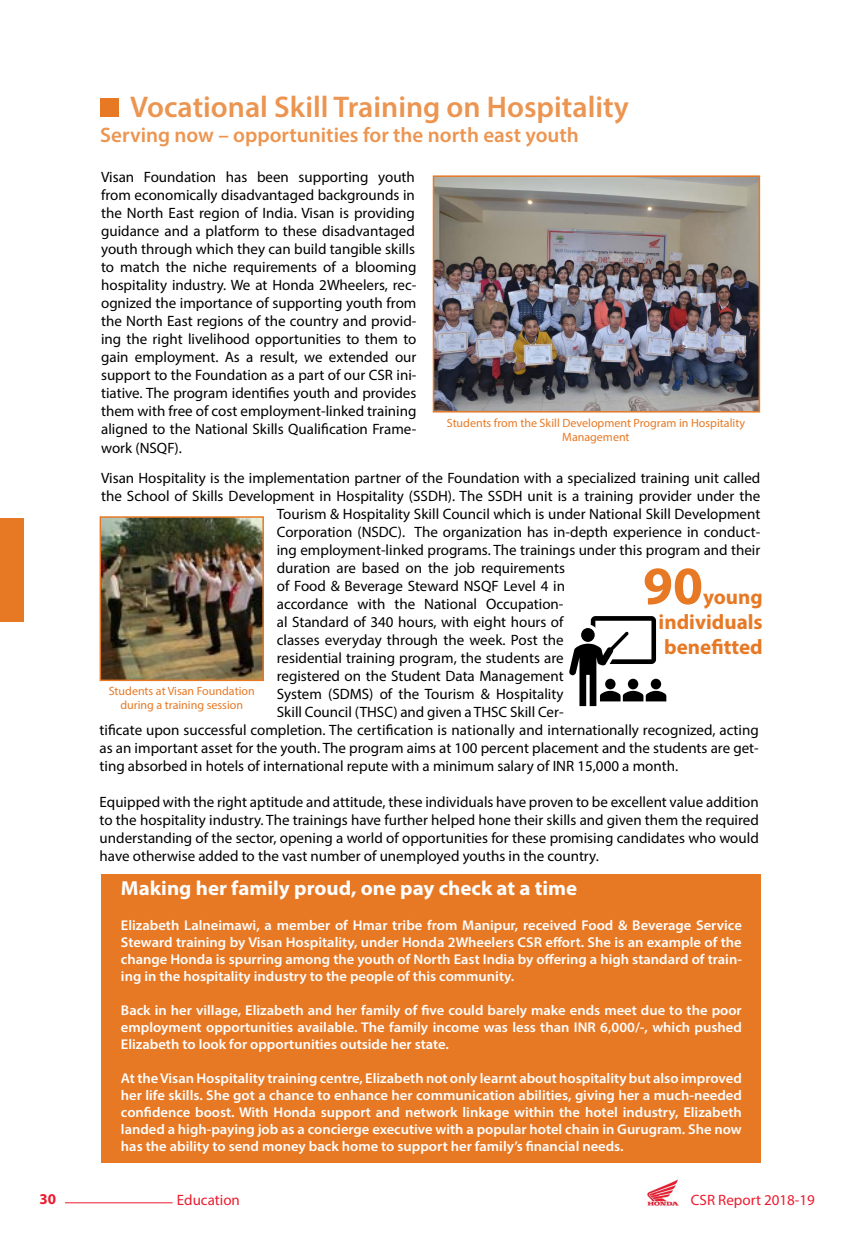
<style>
.page{position:relative;width:862px;height:1244px;background:#fff}
.page>*{position:absolute;margin:0;border:0;box-sizing:border-box;transform-origin:0 0}
.t1{font:700 54px "Myriad Pro";color:#e77925}
.t2{font:600 30px "Myriad Pro";color:#ec9551}
.t3{font:600 21px "Myriad Pro";color:#ec9551}
.t4{font:700 21px/25.2px "Myriad Pro";color:#e77925;text-align:justify}
.t5{font:700 20.4px "Myriad Pro";color:#fff}
.t6{font:15px/18px "Myriad Pro";color:#000;text-align:justify}
.t7{font:15px "Myriad Pro";color:#ed1b2f}
.t8{font:700 15px "Myriad Pro";color:#ed1b2f}
.t9{font:600 14.1px/17px "Myriad Pro";color:#fff;text-align:justify}
.t10{font:12px/14.4px "Myriad Pro";color:#e77925;text-align:center}
</style>
<div class="page">
<div style="left:102px;top:873px;width:658px;height:289px;background:#e77925"></div>
<div style="left:100px;top:99px;width:18px;height:18px;background:#e77925"></div>
<img style="left:102px;top:519px;width:159px;height:159px">
<div style="left:99px;top:516px;width:165px;height:165px;border:2px solid #e77925"></div>
<img style="left:435px;top:178px;width:321px;height:231px">
<div style="left:432px;top:175px;width:327px;height:237px;border:2px solid #e77925"></div>
<svg style="left:569px;top:616px;width:97px;height:90px"></svg>
<div style="left:0;top:518px;width:24px;height:104px;background:#e77925"></div>
<hr style="left:65px;top:1202px;width:107px;height:1px;background:#ed1b2f">
<img style="left:647px;top:1179px;width:32px;height:27px">
<h2 class="t2" style="left:130px;top:88px;width:500px">Vocational Skill Training on Hospitality</h2>
<h3 class="t3" style="left:100px;top:122px;width:480px">Serving now – opportunities for the north east youth</h3>
<p class="t6" style="left:101px;top:168px;width:317px">Visan Foundation has been supporting youth from economically disadvantaged backgrounds in the North East region of India. Visan is providing guidance and a platform to these disadvantaged youth through which they can build tangible skills to match the niche requirements of a blooming hospitality industry. We at Honda 2Wheelers, rec&shy;ognized the importance of supporting youth from the North East regions of the country and provid&shy;ing the right livelihood opportunities to them to gain employment. As a result, we extended our support to the Foundation as a part of our CSR ini&shy;tiative. The program identifies youth and provides them with free of cost employment-linked training aligned to the National Skills Qualification Frame&shy;work (NSQF).</p>
<p class="t6" style="left:101px;top:468px;width:660px">Visan Hospitality is the implementation partner of the Foundation with a specialized training unit called</p>
<p class="t6" style="left:101px;top:486px;width:660px">the School of Skills Development in Hospitality (SSDH). The SSDH unit is a training provider under the</p>
<p class="t6" style="left:276px;top:504px;width:485px">Tourism &amp; Hospitality Skill Council which is under National Skill Development</p>
<p class="t6" style="left:276px;top:522px;width:485px">Corporation (NSDC). The organization has in-depth experience in conduct-</p>
<p class="t6" style="left:276px;top:540px;width:485px">ing employment-linked programs. The trainings under this program and their</p>
<p class="t6" style="left:276px;top:558px;width:290px">duration are based on the job requirements</p>
<p class="t6" style="left:276px;top:576px;width:289px">of Food &amp; Beverage Steward NSQF Level 4 in</p>
<p class="t6" style="left:276px;top:594px;width:288px">accordance with the National Occupation-</p>
<p class="t6" style="left:276px;top:612px;width:288px">al Standard of 340 hours, with eight hours of</p>
<p class="t6" style="left:276px;top:630px;width:288px">classes everyday through the week. Post the</p>
<p class="t6" style="left:276px;top:648px;width:288px">residential training program, the students are</p>
<p class="t6" style="left:276px;top:666px;width:288px">registered on the Student Data Management</p>
<p class="t6" style="left:276px;top:684px;width:288px">System (SDMS) of the Tourism &amp; Hospitality</p>
<p class="t6" style="left:276px;top:702px;width:288px">Skill Council (THSC) and given a THSC Skill Cer-</p>
<p class="t6" style="left:99px;top:720px;width:660px">tificate upon successful completion. The certification is nationally and internationally recognized, acting</p>
<p class="t6" style="left:99px;top:738px;width:660px">as an important asset for the youth. The program aims at 100 percent placement and the students are get-</p>
<p class="t6" style="left:99px;top:756px;width:579px">ting absorbed in hotels of international repute with a minimum salary of INR 15,000 a month.</p>
<p class="t6" style="left:99px;top:792px;width:660px">Equipped with the right aptitude and attitude, these individuals have proven to be excellent value addition to the hospitality industry. The trainings have further helped hone their skills and given them the required understanding of the sector, opening a world of opportunities for these promising candidates who would have otherwise added to the vast number of unemployed youths in the country.</p>
<p class="t10" style="left:446px;top:415px;width:299px">Students from the Skill Development Program in Hospitality<br>Management</p>
<h1 class="t1" style="left:642px;top:550px;width:61px">90</h1>
<h3 class="t4" style="left:658px;top:583px;width:105px;text-indent:44px">young individuals benefitted</h3>
<p class="t10" style="left:109px;top:683px;width:147px">Students at Visan Foundation during a training session</p>
<h3 class="t5" style="left:121px;top:875px;width:457px">Making her family proud, one pay check at a time</h3>
<p class="t9" style="left:121px;top:916px;width:622px">Elizabeth Lalneimawi, a member of Hmar tribe from Manipur, received Food &amp; Beverage Service Steward training by Visan Hospitality, under Honda 2Wheelers CSR effort. She is an example of the change Honda is spurring among the youth of North East India by offering a high standard of train&shy;ing in the hospitality industry to the people of this community.</p>
<p class="t9" style="left:121px;top:1001px;width:622px">Back in her village, Elizabeth and her family of five could barely make ends meet due to the poor employment opportunities available. The family income was less than INR 6,000/-, which pushed Elizabeth to look for opportunities outside her state.</p>
<p class="t9" style="left:121px;top:1069px;width:622px">At the Visan Hospitality training centre, Elizabeth not only learnt about hospitality but also improved her life skills. She got a chance to enhance her communication abilities, giving her a much-needed confidence boost. With Honda support and network linkage within the hotel industry, Elizabeth landed a high-paying job as a concierge executive with a popular hotel chain in Gurugram. She now has the ability to send money back home to support her family’s financial needs.</p>
<p class="t8" style="left:39px;top:1189px;width:18px">30</p>
<p class="t7" style="left:177px;top:1190px;width:64px">Education</p>
<p class="t7" style="left:690px;top:1190px;width:125px">CSR Report 2018-19</p>
</div>
